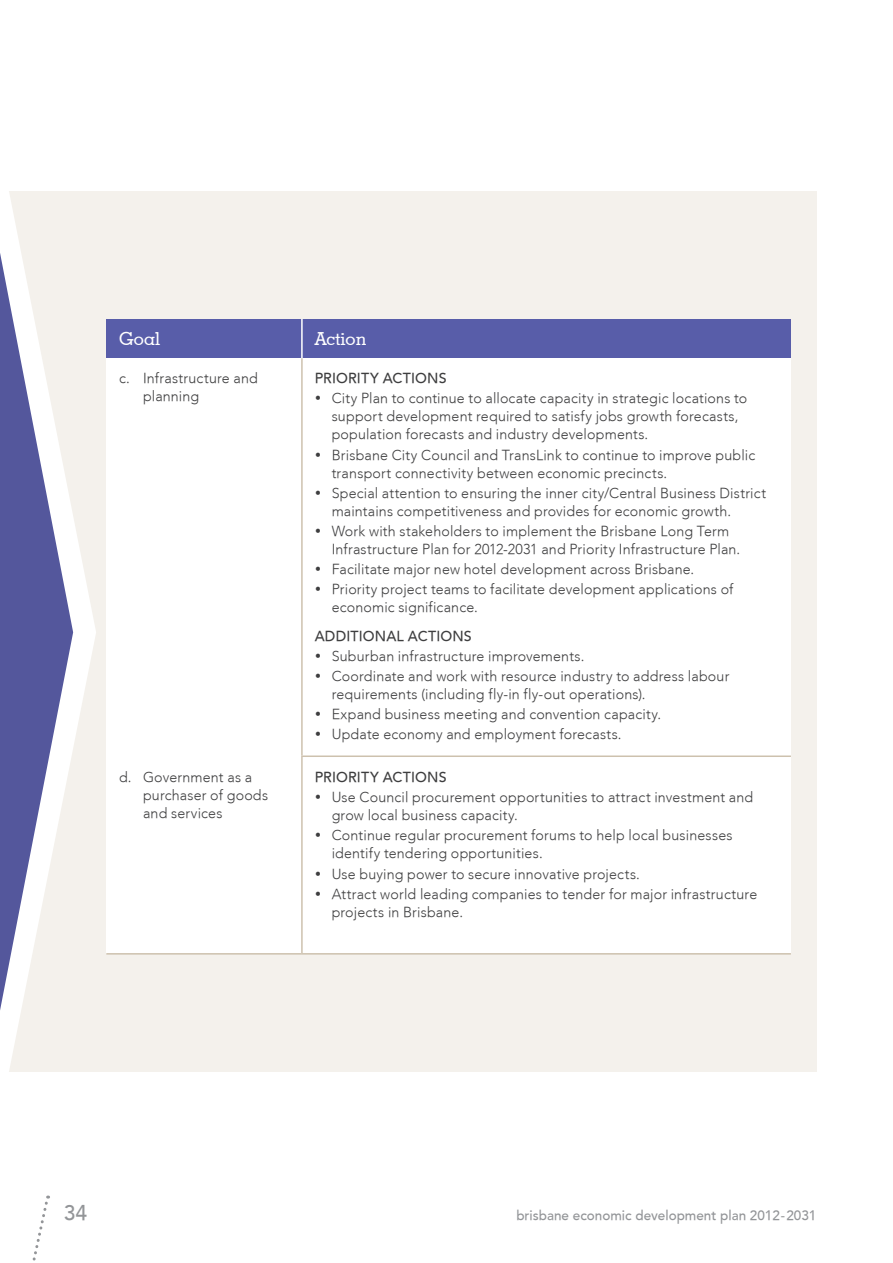
<style>
.page{position:relative;width:893px;height:1263px;background:#fff}
.page>*{position:absolute;margin:0;border:0;box-sizing:border-box;transform-origin:0 0}
.t1{font:500 21px "Avenir";color:#939598}
.t2{font:500 18px "Geometric Slab 703 BT";color:#fff}
.t3{font:300 14.25px/18px "Avenir";letter-spacing:.01em;color:#3e3e3f}
.t4{font:500 14.25px "Avenir";letter-spacing:.01em;color:#3e3e3f}
.t5{font:500 13.5px "Avenir";color:#939598}
</style>
<div class="page">
<svg style="left:32px;top:1195px;width:18px;height:66px"></svg>
<div style="left:0;top:191px;width:816px;height:880px;background:#f4f1ec"></div>
<svg style="left:0;top:191px;width:96px;height:881px"></svg>
<div style="left:106px;top:319px;width:196px;height:39px;background:#585da9"></div>
<div style="left:302px;top:319px;width:489px;height:39px;background:#585da9"></div>
<div style="left:106px;top:358px;width:196px;height:398px;background:#fff"></div>
<div style="left:302px;top:358px;width:489px;height:398px;background:#fff"></div>
<div style="left:106px;top:756px;width:196px;height:198px;background:#fff"></div>
<div style="left:302px;top:756px;width:489px;height:198px;background:#fff"></div>
<hr style="left:301px;top:358px;width:2px;height:397px;background:#cdc1ae">
<hr style="left:301px;top:757px;width:2px;height:196px;background:#cdc1ae">
<hr style="left:301px;top:755px;width:490px;height:2px;background:#cdc1ae">
<hr style="left:106px;top:953px;width:196px;height:1px;background:#cdc1ae">
<hr style="left:302px;top:953px;width:489px;height:1px;background:#cdc1ae">
<hr style="left:301px;top:319px;width:2px;height:39px;background:#fff">
<p class="t2" style="left:119px;top:328px;width:43px">Goal</p>
<p class="t3" style="left:143px;top:369px;width:116px;text-indent:-24px">c. Infrastructure and planning</p>
<p class="t3" style="left:143px;top:768px;width:127px;text-indent:-24px">d. Government as a purchaser of goods and services</p>
<p class="t2" style="left:315px;top:328px;width:53px">Action</p>
<p class="t4" style="left:315px;top:370px;width:134px">PRIORITY ACTIONS</p>
<p class="t3" style="left:332px;top:389px;width:417px;text-indent:-17px">• City Plan to continue to allocate capacity in strategic locations to support development required to satisfy jobs growth forecasts, population forecasts and industry developments.</p>
<p class="t3" style="left:332px;top:446px;width:425px;text-indent:-17px">• Brisbane City Council and TransLink to continue to improve public transport connectivity between economic precincts.</p>
<p class="t3" style="left:332px;top:484px;width:436px;text-indent:-17px">• Special attention to ensuring the inner city/Central Business District maintains competitiveness and provides for economic growth.</p>
<p class="t3" style="left:332px;top:522px;width:410px;text-indent:-17px">• Work with stakeholders to implement the Brisbane Long Term<br>Infrastructure Plan for 2012-2031 and Priority Infrastructure Plan.</p>
<p class="t3" style="left:315px;top:560px;width:381px">• Facilitate major new hotel development across Brisbane.</p>
<p class="t3" style="left:332px;top:580px;width:403px;text-indent:-17px">• Priority project teams to facilitate development applications of economic significance.</p>
<p class="t4" style="left:315px;top:627px;width:159px">ADDITIONAL ACTIONS</p>
<p class="t3" style="left:315px;top:647px;width:271px">• Suburban infrastructure improvements.</p>
<p class="t3" style="left:332px;top:667px;width:399px;text-indent:-17px">• Coordinate and work with resource industry to address labour requirements (including fly-in fly-out operations).</p>
<p class="t3" style="left:315px;top:705px;width:348px">• Expand business meeting and convention capacity.</p>
<p class="t3" style="left:315px;top:725px;width:308px">• Update economy and employment forecasts.</p>
<p class="t4" style="left:315px;top:769px;width:134px">PRIORITY ACTIONS</p>
<p class="t3" style="left:332px;top:788px;width:423px;text-indent:-17px">• Use Council procurement opportunities to attract investment and grow local business capacity.</p>
<p class="t3" style="left:332px;top:826px;width:402px;text-indent:-17px">• Continue regular procurement forums to help local businesses identify tendering opportunities.</p>
<p class="t3" style="left:315px;top:865px;width:327px">• Use buying power to secure innovative projects.</p>
<p class="t3" style="left:332px;top:885px;width:427px;text-indent:-17px">• Attract world leading companies to tender for major infrastructure projects in Brisbane.</p>
<h1 class="t1" style="left:64px;top:1201px;width:25px">34</h1>
<p class="t5" style="left:516px;top:1208px;width:302px">brisbane economic development plan 2012-2031</p>
</div>
